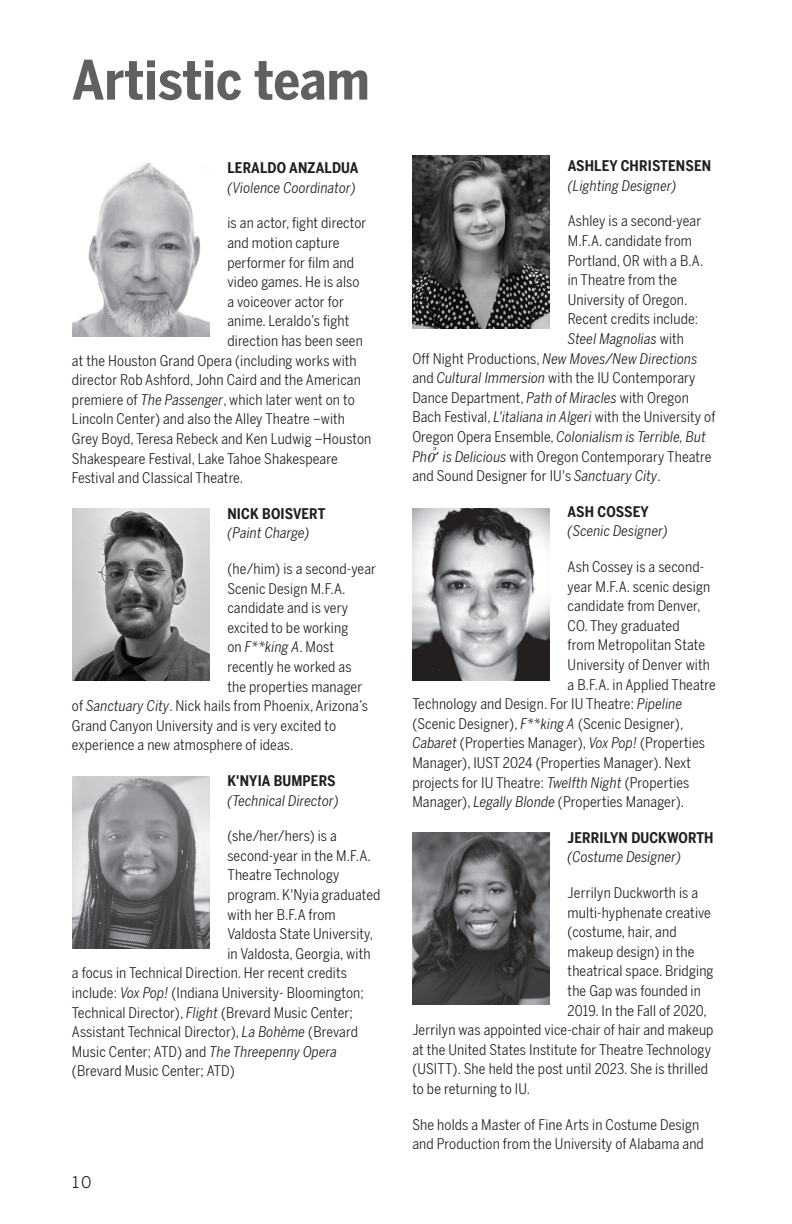
<style>
.page{position:relative;width:792px;height:1224px;background:#fff}
.page>*{position:absolute;margin:0;border:0;box-sizing:border-box;transform-origin:0 0}
.t1{font:700 53.8px "Benton Sans Cond";color:#606060}
.t2{font:16px "Benton Sans";color:#231f20}
.t3{font:14.4px/19.6px "Benton Sans Condensed";letter-spacing:.01em;color:#231f20}
.t4{font:italic 14.4px "Benton Sans Condensed";letter-spacing:.01em;color:#231f20}
.t5{font:700 14.4px "Benton Sans Condensed";letter-spacing:.01em;color:#231f20}
.s1{font-style:italic}
.s2{font-style:normal}
.s3{font-family:"Baskerville";font-style:italic;font-size:22.4px}
</style>
<div class="page">
<img style="left:72px;top:776px;width:137px;height:172px">
<img style="left:72px;top:508px;width:137px;height:173px">
<img style="left:72px;top:164px;width:137px;height:172px">
<img style="left:412px;top:156px;width:138px;height:172px">
<img style="left:412px;top:508px;width:138px;height:173px">
<img style="left:412px;top:832px;width:138px;height:172px">
<h1 class="t1" style="left:72px;top:46px;width:299px">Artistic team</h1>
<p class="t5" style="left:227px;top:159px;width:133px">LERALDO ANZALDUA</p>
<p class="t4" style="left:227px;top:179px;width:130px">(Violence Coordinator)</p>
<p class="t3" style="left:227px;top:213px;width:141px">is an actor, fight director</p>
<p class="t3" style="left:227px;top:233px;width:114px">and motion capture</p>
<p class="t3" style="left:227px;top:252px;width:128px">performer for film and</p>
<p class="t3" style="left:227px;top:272px;width:134px">video games. He is also</p>
<p class="t3" style="left:227px;top:292px;width:118px">a voiceover actor for</p>
<p class="t3" style="left:227px;top:311px;width:123px">anime. Leraldo’s fight</p>
<p class="t3" style="left:227px;top:331px;width:137px">direction has been seen</p>
<p class="t3" style="left:72px;top:350px;width:286px">at the Houston Grand Opera (including works with</p>
<p class="t3" style="left:72px;top:370px;width:290px">director Rob Ashford, John Caird and the American</p>
<p class="t3" style="left:72px;top:390px;width:284px">premiere of <span class="s1">The Passenger</span>, which later went on to</p>
<p class="t3" style="left:72px;top:409px;width:275px">Lincoln Center) and also the Alley Theatre –with</p>
<p class="t3" style="left:72px;top:429px;width:301px">Grey Boyd, Teresa Rebeck and Ken Ludwig –Houston</p>
<p class="t3" style="left:72px;top:448px;width:267px">Shakespeare Festival, Lake Tahoe Shakespeare</p>
<p class="t3" style="left:72px;top:468px;width:173px">Festival and Classical Theatre.</p>
<p class="t5" style="left:227px;top:504px;width:100px">NICK BOISVERT</p>
<p class="t4" style="left:227px;top:524px;width:84px">(Paint Charge)</p>
<p class="t3" style="left:227px;top:559px;width:150px">(he/him) is a second-year</p>
<p class="t3" style="left:227px;top:578px;width:120px">Scenic Design M.F.A.</p>
<p class="t3" style="left:227px;top:598px;width:122px">candidate and is very</p>
<p class="t3" style="left:227px;top:618px;width:122px">excited to be working</p>
<p class="t4" style="left:227px;top:638px;width:108px"><span class="s2">on</span> F**king A<span class="s2">. Most</span></p>
<p class="t3" style="left:227px;top:657px;width:126px">recently he worked as</p>
<p class="t3" style="left:227px;top:676px;width:136px">the properties manager</p>
<p class="t3" style="left:72px;top:696px;width:298px">of <span class="s1">Sanctuary City</span>. Nick hails from Phoenix, Arizona’s</p>
<p class="t3" style="left:72px;top:716px;width:266px">Grand Canyon University and is very excited to</p>
<p class="t3" style="left:72px;top:735px;width:223px">experience a new atmosphere of ideas.</p>
<p class="t5" style="left:227px;top:772px;width:110px">K'NYIA BUMPERS</p>
<p class="t4" style="left:227px;top:792px;width:113px">(Technical Director)</p>
<p class="t3" style="left:227px;top:826px;width:111px">(she/her/hers) is a</p>
<p class="t3" style="left:227px;top:846px;width:145px">second-year in the M.F.A.</p>
<p class="t3" style="left:227px;top:865px;width:114px">Theatre Technology</p>
<p class="t3" style="left:227px;top:885px;width:155px">program. K'Nyia graduated</p>
<p class="t3" style="left:227px;top:904px;width:110px">with her B.F.A from</p>
<p class="t3" style="left:227px;top:924px;width:147px">Valdosta State University,</p>
<p class="t3" style="left:227px;top:944px;width:145px">in Valdosta, Georgia, with</p>
<p class="t3" style="left:72px;top:963px;width:276px">a focus in Technical Direction. Her recent credits</p>
<p class="t3" style="left:72px;top:983px;width:293px">include: <span class="s1">Vox Pop!</span> (Indiana University- Bloomington;</p>
<p class="t3" style="left:72px;top:1002px;width:283px">Technical Director), <span class="s1">Flight</span> (Brevard Music Center;</p>
<p class="t3" style="left:72px;top:1022px;width:287px">Assistant Technical Director), <span class="s1">La Bohème</span> (Brevard</p>
<p class="t3" style="left:72px;top:1042px;width:266px">Music Center; ATD) and <span class="s1">The Threepenny Opera</span></p>
<p class="t3" style="left:72px;top:1061px;width:164px">(Brevard Music Center; ATD)</p>
<p class="t2" style="left:72px;top:1172px;width:21px">10</p>
<p class="t5" style="left:568px;top:157px;width:145px">ASHLEY CHRISTENSEN</p>
<p class="t4" style="left:568px;top:177px;width:110px">(Lighting Designer)</p>
<p class="t3" style="left:568px;top:211px;width:135px">Ashley is a second-year</p>
<p class="t3" style="left:568px;top:231px;width:126px">M.F.A. candidate from</p>
<p class="t3" style="left:568px;top:251px;width:137px">Portland, OR with a B.A.</p>
<p class="t3" style="left:568px;top:270px;width:111px">in Theatre from the</p>
<p class="t3" style="left:568px;top:290px;width:121px">University of Oregon.</p>
<p class="t3" style="left:568px;top:309px;width:132px">Recent credits include:</p>
<p class="t4" style="left:568px;top:330px;width:118px">Steel Magnolias <span class="s2">with</span></p>
<p class="t4" style="left:412px;top:350px;width:287px"><span class="s2">Off Night Productions,</span> New Moves/New Directions</p>
<p class="t3" style="left:412px;top:368px;width:285px">and <span class="s1">Cultural Immersion</span> with the IU Contemporary</p>
<p class="t3" style="left:412px;top:388px;width:278px">Dance Department, <span class="s1">Path of Miracles</span> with Oregon</p>
<p class="t3" style="left:412px;top:407px;width:305px">Bach Festival, <span class="s1">L'italiana in Algeri</span> with the University of</p>
<p class="t4" style="left:412px;top:428px;width:295px"><span class="s2">Oregon Opera Ensemble,</span> Colonialism is Terrible, But</p>
<p class="t3" style="left:412px;top:447px;width:301px"><span class="s1">Ph</span><span class="s3">ở</span> <span class="s1">is Delicious</span> with Oregon Contemporary Theatre</p>
<p class="t3" style="left:412px;top:466px;width:250px">and Sound Designer for IU's <span class="s1">Sanctuary City</span>.</p>
<p class="t5" style="left:568px;top:503px;width:83px">ASH COSSEY</p>
<p class="t4" style="left:568px;top:523px;width:102px">(Scenic Designer)</p>
<p class="t3" style="left:568px;top:557px;width:138px">Ash Cossey is a second-</p>
<p class="t3" style="left:568px;top:577px;width:144px">year M.F.A. scenic design</p>
<p class="t3" style="left:568px;top:596px;width:134px">candidate from Denver,</p>
<p class="t3" style="left:568px;top:616px;width:114px">CO. They graduated</p>
<p class="t3" style="left:568px;top:635px;width:139px">from Metropolitan State</p>
<p class="t3" style="left:568px;top:655px;width:144px">University of Denver with</p>
<p class="t3" style="left:568px;top:675px;width:150px">a B.F.A. in Applied Theatre</p>
<p class="t3" style="left:412px;top:694px;width:271px">Technology and Design. For IU Theatre: <span class="s1">Pipeline</span></p>
<p class="t3" style="left:412px;top:714px;width:273px">(Scenic Designer), <span class="s1">F**king A</span> (Scenic Designer),</p>
<p class="t3" style="left:412px;top:733px;width:294px"><span class="s1">Cabaret</span> (Properties Manager), <span class="s1">Vox Pop!</span> (Properties</p>
<p class="t3" style="left:412px;top:753px;width:280px">Manager), IUST 2024 (Properties Manager). Next</p>
<p class="t3" style="left:412px;top:773px;width:279px">projects for IU Theatre: <span class="s1">Twelfth Night</span> (Properties</p>
<p class="t3" style="left:412px;top:792px;width:273px">Manager), <span class="s1">Legally Blonde</span> (Properties Manager).</p>
<p class="t5" style="left:568px;top:829px;width:148px">JERRILYN DUCKWORTH</p>
<p class="t4" style="left:568px;top:849px;width:115px">(Costume Designer)</p>
<p class="t3" style="left:568px;top:883px;width:132px">Jerrilyn Duckworth is a</p>
<p class="t3" style="left:568px;top:903px;width:145px">multi-hyphenate creative</p>
<p class="t3" style="left:568px;top:922px;width:110px">(costume, hair, and</p>
<p class="t3" style="left:568px;top:942px;width:128px">makeup design) in the</p>
<p class="t3" style="left:568px;top:961px;width:147px">theatrical space. Bridging</p>
<p class="t3" style="left:568px;top:981px;width:135px">the Gap was founded in</p>
<p class="t3" style="left:568px;top:1001px;width:141px">2019. In the Fall of 2020,</p>
<p class="t3" style="left:412px;top:1020px;width:303px">Jerrilyn was appointed vice-chair of hair and makeup</p>
<p class="t3" style="left:412px;top:1040px;width:300px">at the United States Institute for Theatre Technology</p>
<p class="t3" style="left:412px;top:1059px;width:297px">(USITT). She held the post until 2023. She is thrilled</p>
<p class="t3" style="left:412px;top:1079px;width:120px">to be returning to IU.</p>
<p class="t3" style="left:412px;top:1115px;width:293px">She holds a Master of Fine Arts in Costume Design and Production from the University of Alabama and</p>
</div>
